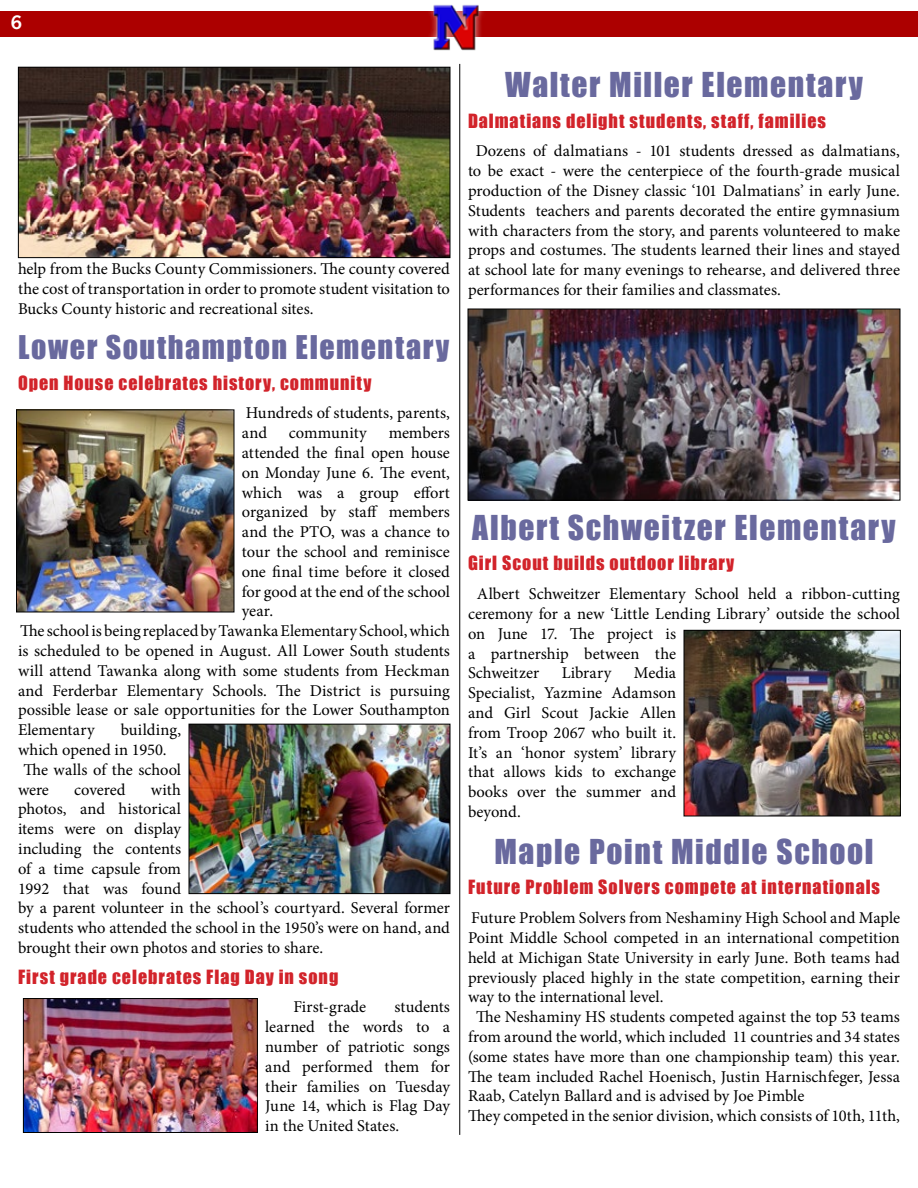
<style>
.page{position:relative;width:918px;height:1188px;background:#fff}
.page>*{position:absolute;margin:0;border:0;box-sizing:border-box;transform-origin:0 0}
.t1{font:31.5px "Impact";letter-spacing:.05em;color:#69699e}
.t2{font:30px "Impact";letter-spacing:.055em;color:#69699e}
.t3{font:18px "Impact";letter-spacing:.055em;color:#d2232a}
.t4{font:700 18px "News Gothic";color:#fff}
.t5{font:16.5px/19.8px "Minion Pro";color:#000;text-align:justify}
</style>
<div class="page">
<div style="left:1px;top:11px;width:917px;height:26px;background:#ac0000"></div>
<div style="left:426px;top:0;width:60px;height:54px;background:#fff;opacity:.75"></div>
<img style="left:432px;top:3px;width:48px;height:48px">
<hr style="left:459px;top:64px;width:1px;height:1071px;background:#000">
<img style="left:20px;top:69px;width:428px;height:187px">
<div style="left:18px;top:67px;width:432px;height:191px;border:1px solid #000"></div>
<img style="left:191px;top:726px;width:257px;height:166px">
<div style="left:189px;top:724px;width:261px;height:170px;border:1px solid #000"></div>
<img style="left:25px;top:1000px;width:231px;height:131px">
<div style="left:23px;top:998px;width:235px;height:135px;border:1px solid #000"></div>
<img style="left:18px;top:412px;width:214px;height:198px">
<div style="left:16px;top:410px;width:218px;height:202px;border:1px solid #000"></div>
<img style="left:470px;top:311px;width:428px;height:188px">
<div style="left:468px;top:309px;width:432px;height:192px;border:1px solid #000"></div>
<img style="left:686px;top:632px;width:213px;height:182px">
<div style="left:684px;top:630px;width:217px;height:186px;border:1px solid #000"></div>
<p class="t4" style="left:11px;top:12px;width:13px">6</p>
<p class="t5" style="left:18px;top:259px;width:434px">help from the Bucks County Commissioners. The county covered the cost of transportation in order to promote student visitation to Bucks County historic and recreational sites.</p>
<h2 class="t2" style="left:18px;top:324px;width:433px">Lower Southampton Elementary</h2>
<p class="t3" style="left:18px;top:369px;width:355px">Open House celebrates history, community</p>
<p class="t5" style="left:242px;top:403px;width:210px">Hundreds of students, parents, and</p>
<p class="t5" style="left:289px;top:423px;width:79px">community</p>
<p class="t5" style="left:389px;top:423px;width:63px">members</p>
<p class="t5" style="left:242px;top:443px;width:210px">attended the final open house</p>
<p class="t5" style="left:242px;top:463px;width:210px">on Monday June 6. The event,</p>
<p class="t5" style="left:242px;top:483px;width:210px">which was a group effort</p>
<p class="t5" style="left:242px;top:502px;width:210px">organized by staff members</p>
<p class="t5" style="left:242px;top:522px;width:210px">and the PTO, was a chance to</p>
<p class="t5" style="left:242px;top:542px;width:210px">tour the school and reminisce</p>
<p class="t5" style="left:242px;top:562px;width:210px">one final time before it closed</p>
<p class="t5" style="left:242px;top:582px;width:210px">for good at the end of the school</p>
<p class="t5" style="left:242px;top:601px;width:33px">year.</p>
<p class="t5" style="left:20px;top:621px;width:431px">The school is being replaced by Tawanka Elementary School, which</p>
<p class="t5" style="left:18px;top:641px;width:433px">is scheduled to be opened in August. All Lower South students</p>
<p class="t5" style="left:18px;top:661px;width:434px">will attend Tawanka along with some students from Heckman</p>
<p class="t5" style="left:18px;top:681px;width:433px">and Ferderbar Elementary Schools. The District is pursuing</p>
<p class="t5" style="left:18px;top:700px;width:434px">possible lease or sale opportunities for the Lower Southampton</p>
<p class="t5" style="left:18px;top:720px;width:78px">Elementary</p>
<p class="t5" style="left:121px;top:720px;width:62px">building,</p>
<p class="t5" style="left:18px;top:740px;width:150px">which opened in 1950.</p>
<p class="t5" style="left:24px;top:760px;width:159px">The walls of the school</p>
<p class="t5" style="left:18px;top:780px;width:32px">were</p>
<p class="t5" style="left:74px;top:780px;width:53px">covered</p>
<p class="t5" style="left:18px;top:780px;width:434px;text-align:left;text-indent:133px">with<br>photos, and historical<br>items were on display<br>including the contents<br>of a time capsule from<br>1992 that was found<br>by a parent volunteer in the school’s courtyard. Several former students who attended the school in the 1950’s were on hand, and brought their own photos and stories to share.</p>
<p class="t3" style="left:18px;top:963px;width:322px">First grade celebrates Flag Day in song</p>
<p class="t5" style="left:293px;top:997px;width:74px">First-grade</p>
<p class="t5" style="left:265px;top:997px;width:186px;text-indent:129px">students learned the words to a number of patriotic songs and performed them for their families on Tuesday June 14, which is Flag Day in the United States.</p>
<h1 class="t1" style="left:505px;top:60px;width:359px">Walter Miller Elementary</h1>
<p class="t3" style="left:468px;top:106px;width:360px">Dalmatians delight students, staff, families</p>
<p class="t5" style="left:468px;top:141px;width:434px;text-indent:8px">Dozens of dalmatians - 101 students dressed as dalmatians, to be exact - were the centerpiece of the fourth-grade musical production of the Disney classic ‘101 Dalmatians’ in early June.<br>Students teachers and parents decorated the entire gymnasium with characters from the story, and parents volunteered to make props and costumes. The students learned their lines and stayed at school late for many evenings to rehearse, and delivered three performances for their families and classmates.</p>
<h1 class="t1" style="left:472px;top:503px;width:425px">Albert Schweitzer Elementary</h1>
<p class="t3" style="left:468px;top:549px;width:268px">Girl Scout builds outdoor library</p>
<p class="t5" style="left:468px;top:584px;width:433px;text-align:left;text-indent:9px">Albert Schweitzer Elementary School held a ribbon-cutting ceremony for a new ‘Little Lending Library’ outside the school on June 17. The project is<br>a partnership between the<br>Schweitzer</p>
<p class="t5" style="left:468px;top:663px;width:210px;text-indent:166px">Media Specialist, Yazmine Adamson and Girl Scout Jackie Allen from Troop 2067 who built it.<br>It’s an ‘honor system’ library that allows kids to exchange books over the summer and beyond.</p>
<h1 class="t1" style="left:495px;top:827px;width:380px">Maple Point Middle School</h1>
<p class="t3" style="left:468px;top:873px;width:414px">Future Problem Solvers compete at internationals</p>
<p class="t5" style="left:471px;top:908px;width:430px">Future Problem Solvers from Neshaminy High School and Maple</p>
<p class="t5" style="left:468px;top:928px;width:433px">Point Middle School competed in an international competition</p>
<p class="t5" style="left:468px;top:948px;width:433px">held at Michigan State University in early June. Both teams had</p>
<p class="t5" style="left:468px;top:967px;width:434px">previously placed highly in the state competition, earning their</p>
<p class="t5" style="left:468px;top:987px;width:197px">way to the international level.</p>
<p class="t5" style="left:476px;top:1007px;width:425px">The Neshaminy HS students competed against the top 53 teams</p>
<p class="t5" style="left:468px;top:1027px;width:434px">from around the world, which included 11 countries and 34 states</p>
<p class="t5" style="left:468px;top:1047px;width:434px">(some states have more than one championship team) this year.</p>
<p class="t5" style="left:468px;top:1066px;width:433px">The team included Rachel Hoenisch, Justin Harnischfeger, Jessa</p>
<p class="t5" style="left:468px;top:1086px;width:338px">Raab, Catelyn Ballard and is advised by Joe Pimble</p>
<p class="t5" style="left:468px;top:1106px;width:434px">They competed in the senior division, which consists of 10th, 11th,</p>
<p class="t5" style="left:562px;top:663px;width:51px">Library</p>
</div>
